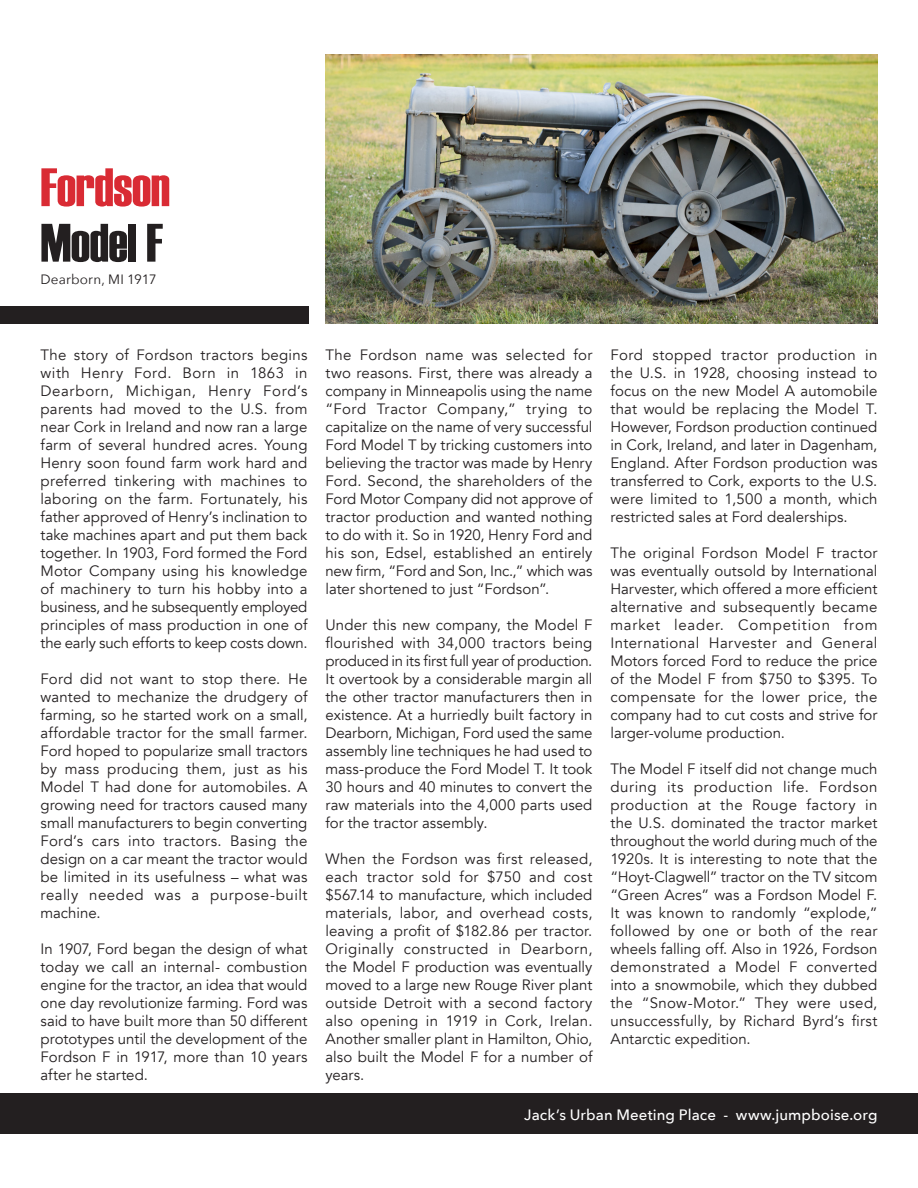
<style>
.page{position:relative;width:918px;height:1188px;background:#fff}
.page>*{position:absolute;margin:0;border:0;box-sizing:border-box;transform-origin:0 0}
.t1{font:54px "Haettenschweiler";letter-spacing:-.005em;color:#d92b34}
.t2{font:54px "Haettenschweiler";letter-spacing:-.005em;color:#231f20}
.t3{font:15px/18px "Avenir";letter-spacing:.005em;color:#231f20;text-align:justify}
.t4{font:500 15px "Avenir Next";letter-spacing:.005em;color:#fff}
.t5{font:13.5px "Avenir Next";letter-spacing:.01em;color:#231f20}
</style>
<div class="page">
<div style="left:0;top:1094px;width:918px;height:40px;background:#231f20"></div>
<div style="left:0;top:306px;width:309px;height:18px;background:#231f20"></div>
<img style="left:326px;top:54px;width:552px;height:270px">
<p class="t1" style="left:40px;top:151px;width:131px">Fordson</p>
<p class="t2" style="left:40px;top:206px;width:124px">Model F</p>
<p class="t5" style="left:40px;top:267px;width:118px">Dearborn, MI 1917</p>
<p class="t3" style="left:40px;top:346px;width:269px">The story of Fordson tractors begins with Henry Ford. Born in 1863 in Dearborn, Michigan, Henry Ford’s parents had moved to the U.S. from near Cork in Ireland and now ran a large farm of several hundred acres. Young Henry soon found farm work hard and preferred tinkering with machines to laboring on the farm. Fortunately, his father approved of Henry’s inclination to take machines apart and put them back together. In 1903, Ford formed the Ford Motor Company using his knowledge of machinery to turn his hobby into a business, and he subsequently employed principles of mass production in one of the early such efforts to keep costs down.</p>
<p class="t3" style="left:40px;top:670px;width:269px">Ford did not want to stop there. He wanted to mechanize the drudgery of farming, so he started work on a small, affordable tractor for the small farmer.<br>Ford hoped to popularize small tractors by mass producing them, just as his Model T had done for automobiles. A growing need for tractors caused many small manufacturers to begin converting Ford’s cars into tractors. Basing the design on a car meant the tractor would be limited in its usefulness – what was really needed was a purpose-built machine.</p>
<p class="t3" style="left:40px;top:940px;width:268px">In 1907, Ford began the design of what today we call an internal- combustion engine for the tractor, an idea that would one day revolutionize farming. Ford was said to have built more than 50 different prototypes until the development of the Fordson F in 1917, more than 10 years after he started.</p>
<p class="t3" style="left:326px;top:346px;width:269px">The Fordson name was selected for two reasons. First, there was already a company in Minneapolis using the name “Ford Tractor Company,” trying to capitalize on the name of very successful Ford Model T by tricking customers into believing the tractor was made by Henry Ford. Second, the shareholders of the Ford Motor Company did not approve of tractor production and wanted nothing to do with it. So in 1920, Henry Ford and his son, Edsel, established an entirely new firm, “Ford and Son, Inc.,” which was later shortened to just “Fordson”.</p>
<p class="t3" style="left:326px;top:616px;width:269px">Under this new company, the Model F flourished with 34,000 tractors being produced in its first full year of production.<br>It overtook by a considerable margin all the other tractor manufacturers then in existence. At a hurriedly built factory in Dearborn, Michigan, Ford used the same assembly line techniques he had used to mass-produce the Ford Model T. It took 30 hours and 40 minutes to convert the raw materials into the 4,000 parts used for the tractor assembly.</p>
<p class="t3" style="left:326px;top:850px;width:269px">When the Fordson was first released, each tractor sold for $750 and cost $567.14 to manufacture, which included materials, labor, and overhead costs, leaving a profit of $182.86 per tractor.<br>Originally constructed in Dearborn, the Model F production was eventually moved to a large new Rouge River plant outside Detroit with a second factory also opening in 1919 in Cork, Irelan.<br>Another smaller plant in Hamilton, Ohio, also built the Model F for a number of years.</p>
<p class="t3" style="left:610px;top:346px;width:269px">Ford stopped tractor production in the U.S. in 1928, choosing instead to focus on the new Model A automobile that would be replacing the Model T.<br>However, Fordson production continued in Cork, Ireland, and later in Dagenham, England. After Fordson production was transferred to Cork, exports to the U.S. were limited to 1,500 a month, which restricted sales at Ford dealerships.</p>
<p class="t3" style="left:610px;top:544px;width:269px">The original Fordson Model F tractor was eventually outsold by International Harvester, which offered a more efficient alternative and subsequently became market leader. Competition from International Harvester and General Motors forced Ford to reduce the price of the Model F from $750 to $395. To compensate for the lower price, the company had to cut costs and strive for larger-volume production.</p>
<p class="t3" style="left:610px;top:760px;width:269px">The Model F itself did not change much during its production life. Fordson production at the Rouge factory in the U.S. dominated the tractor market throughout the world during much of the 1920s. It is interesting to note that the “Hoyt-Clagwell” tractor on the TV sitcom “Green Acres” was a Fordson Model F.<br>It was known to randomly “explode,” followed by one or both of the rear wheels falling off. Also in 1926, Fordson demonstrated a Model F converted into a snowmobile, which they dubbed the “Snow-Motor.” They were used, unsuccessfully, by Richard Byrd’s first Antarctic expedition.</p>
<p class="t4" style="left:524px;top:1102px;width:355px">Jack’s Urban Meeting Place - www.jumpboise.org</p>
</div>
